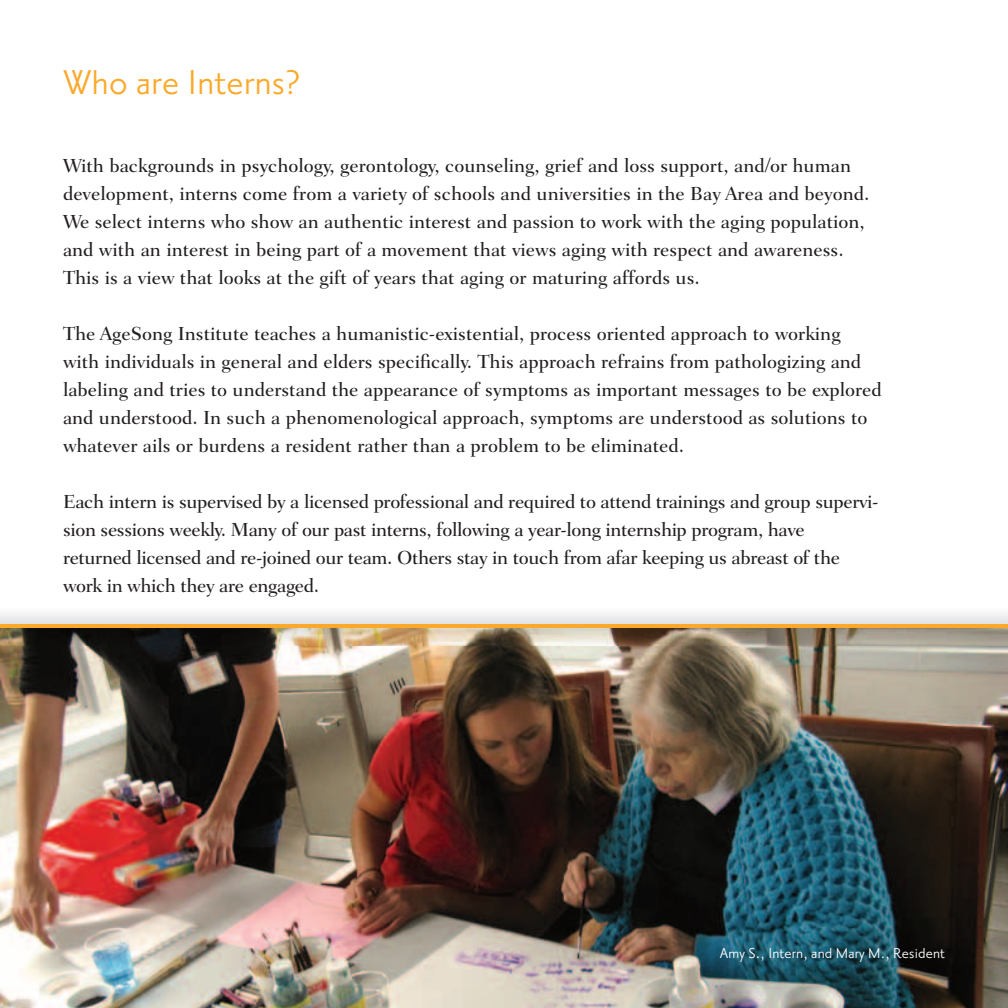
<style>
.page{position:relative;width:1008px;height:1008px;background:#fff}
.page>*{position:absolute;margin:0;border:0;box-sizing:border-box;transform-origin:0 0}
.t1{font:42px "Priori San";letter-spacing:.01em;color:#faa92a}
.t2{font:500 19.25px/28px "Fairfield LH";color:#231f20}
.t3{font:500 19.25px/28px "Fairfield LH";letter-spacing:-.02em;color:#231f20}
.t4{font:17.5px "Priori San";letter-spacing:.01em;color:#fff}
</style>
<div class="page">
<img style="left:0;top:613px;width:1008px;height:395px">
<hr style="left:0;top:625px;width:1008px;height:3px;background:#faa92a">
<h1 class="t1" style="left:63px;top:60px;width:239px">Who are Interns?</h1>
<p class="t2" style="left:63px;top:152px;width:808px">With backgrounds in psychology, gerontology, counseling, grief and loss support, and/or human development, interns come from a variety of schools and universities in the Bay Area and beyond.<br>We select interns who show an authentic interest and passion to work with the aging population, and with an interest in being part of a movement that views aging with respect and awareness.<br>This is a view that looks at the gift of years that aging or maturing affords us.</p>
<p class="t2" style="left:63px;top:320px;width:820px">The AgeSong Institute teaches a humanistic-existential, process oriented approach to working<br>with individuals in general and elders specifically. This approach refrains from pathologizing and labeling and tries to understand the appearance of symptoms as important messages to be explored and understood. In such a phenomenological approach, symptoms are understood as solutions to whatever ails or burdens a resident rather than a problem to be eliminated.</p>
<p class="t3" style="left:63px;top:488px;width:817px">Each intern is supervised by a licensed professional and required to attend trainings and group supervi&shy;sion sessions weekly. Many of our past interns, following a year-long internship program, have<br>returned licensed and re-joined our team. Others stay in touch from afar keeping us abreast of the work in which they are engaged.</p>
<p class="t4" style="left:720px;top:944px;width:227px">Amy S., Intern, and Mary M., Resident</p>
</div>
